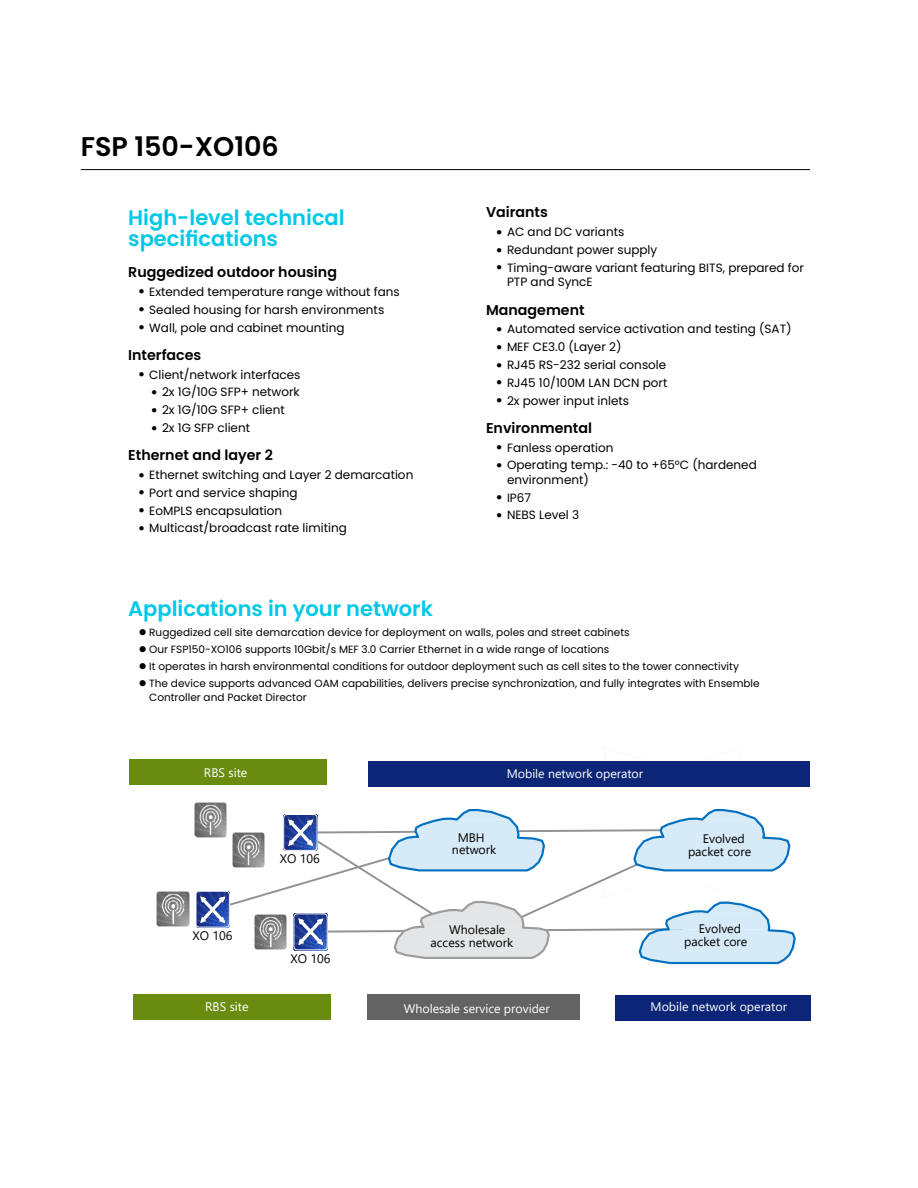
<style>
.page{position:relative;width:918px;height:1188px;background:#fff}
.page>*{position:absolute;margin:0;border:0;box-sizing:border-box;transform-origin:0 0}
.t1{font:600 27px "Poppins";color:#000}
.t2{font:600 21px/21px "Poppins";color:#00c8e6}
.t3{font:600 14.25px "Poppins";color:#000}
.t4{font:12.45px/13.4px "Segoe UI";color:#000}
.t5{font:12.45px "Segoe UI";color:#fff}
.t6{font:12px/17.9px "Poppins";color:#000}
.t7{font:10.5px/17px "Poppins";color:#000}
</style>
<div class="page">
<hr style="left:81px;top:169px;width:729px;height:1px;background:#000">
<div style="left:368px;top:762px;width:442px;height:25px;background:#0c2577"></div>
<div style="left:367px;top:994px;width:213px;height:26px;background:#646363"></div>
<div style="left:615px;top:995px;width:196px;height:25px;background:#0c2577"></div>
<div style="left:133px;top:994px;width:198px;height:26px;background:#698c10"></div>
<img style="left:157px;top:891px;width:32px;height:35px">
<img style="left:195px;top:803px;width:1px;height:34px">
<svg style="left:196px;top:759px;width:601px;height:206px"></svg>
<img style="left:298px;top:919px;width:25px;height:26px">
<div style="left:129px;top:760px;width:198px;height:25px;background:#698c10"></div>
<h1 class="t1" style="left:81px;top:131px;width:200px">FSP 150-XO106</h1>
<h2 class="t2" style="left:128px;top:207px;width:218px">High-level technical specifications</h2>
<p class="t3" style="left:128px;top:264px;width:210px">Ruggedized outdoor housing</p>
<p class="t6" style="left:149px;top:283px;width:252px">Extended temperature range without fans<br>Sealed housing for harsh environments<br>Wall, pole and cabinet mounting</p>
<p class="t3" style="left:128px;top:346px;width:75px">Interfaces</p>
<p class="t6" style="left:162px;top:366px;width:140px;text-indent:-13px">Client/network interfaces<br>2x 1G/10G SFP+ network<br>2x 1G/10G SFP+ client<br>2x 1G SFP client</p>
<p class="t3" style="left:128px;top:447px;width:146px">Ethernet and layer 2</p>
<p class="t6" style="left:149px;top:466px;width:266px">Ethernet switching and Layer 2 demarcation<br>Port and service shaping<br>EoMPLS encapsulation<br>Multicast/broadcast rate limiting</p>
<p class="t3" style="left:486px;top:204px;width:63px">Vairants</p>
<p class="t6" style="left:507px;top:223px;width:298px">AC and DC variants<br>Redundant power supply<br>Timing-aware variant featuring BITS, prepared for</p>
<p class="t6" style="left:507px;top:273px;width:87px">PTP and SyncE</p>
<p class="t3" style="left:486px;top:301px;width:100px">Management</p>
<p class="t6" style="left:507px;top:320px;width:286px">Automated service activation and testing (SAT)<br>MEF CE3.0 (Layer 2)<br>RJ45 RS-232 serial console<br>RJ45 10/100M LAN DCN port<br>2x power input inlets</p>
<p class="t3" style="left:486px;top:420px;width:108px">Environmental</p>
<p class="t6" style="left:507px;top:439px;width:251px">Fanless operation<br>Operating temp.: -40 to +65°C (hardened</p>
<p class="t6" style="left:507px;top:471px;width:83px">environment)<br>IP67<br>NEBS Level 3</p>
<h2 class="t2" style="left:128px;top:598px;width:306px">Applications in your network</h2>
<p class="t7" style="left:149px;top:624px;width:612px">Ruggedized cell site demarcation device for deployment on walls, poles and street cabinets<br>Our FSP150-XO106 supports 10Gbit/s MEF 3.0 Carrier Ethernet in a wide range of locations<br>It operates in harsh environmental conditions for outdoor deployment such as cell sites to the tower connectivity The device supports advanced OAM capabilities, delivers precise synchronization, and fully integrates with Ensemble</p>
<p class="t7" style="left:149px;top:688px;width:159px">Controller and Packet Director</p>
<p class="t5" style="left:204px;top:761px;width:45px">RBS site</p>
<p class="t4" style="left:193px;top:928px;width:41px">XO 106</p>
<p class="t4" style="left:280px;top:851px;width:41px">XO 106</p>
<p class="t4" style="left:290px;top:951px;width:41px">XO 106</p>
<p class="t5" style="left:507px;top:761px;width:138px">Mobile network operator</p>
<p class="t4" style="left:452px;top:830px;width:46px;line-height:12.3px;text-align:center">MBH network</p>
<p class="t4" style="left:431px;top:922px;width:84px;text-indent:19px">Wholesale access network</p>
<p class="t4" style="left:688px;top:831px;width:65px;line-height:12.8px;text-indent:15px">Evolved packet core</p>
<p class="t4" style="left:684px;top:920px;width:65px;text-indent:15px">Evolved packet core</p>
<p class="t5" style="left:205px;top:995px;width:45px">RBS site</p>
<p class="t5" style="left:404px;top:997px;width:147px">Wholesale service provider</p>
<p class="t5" style="left:651px;top:995px;width:138px">Mobile network operator</p>
</div>
